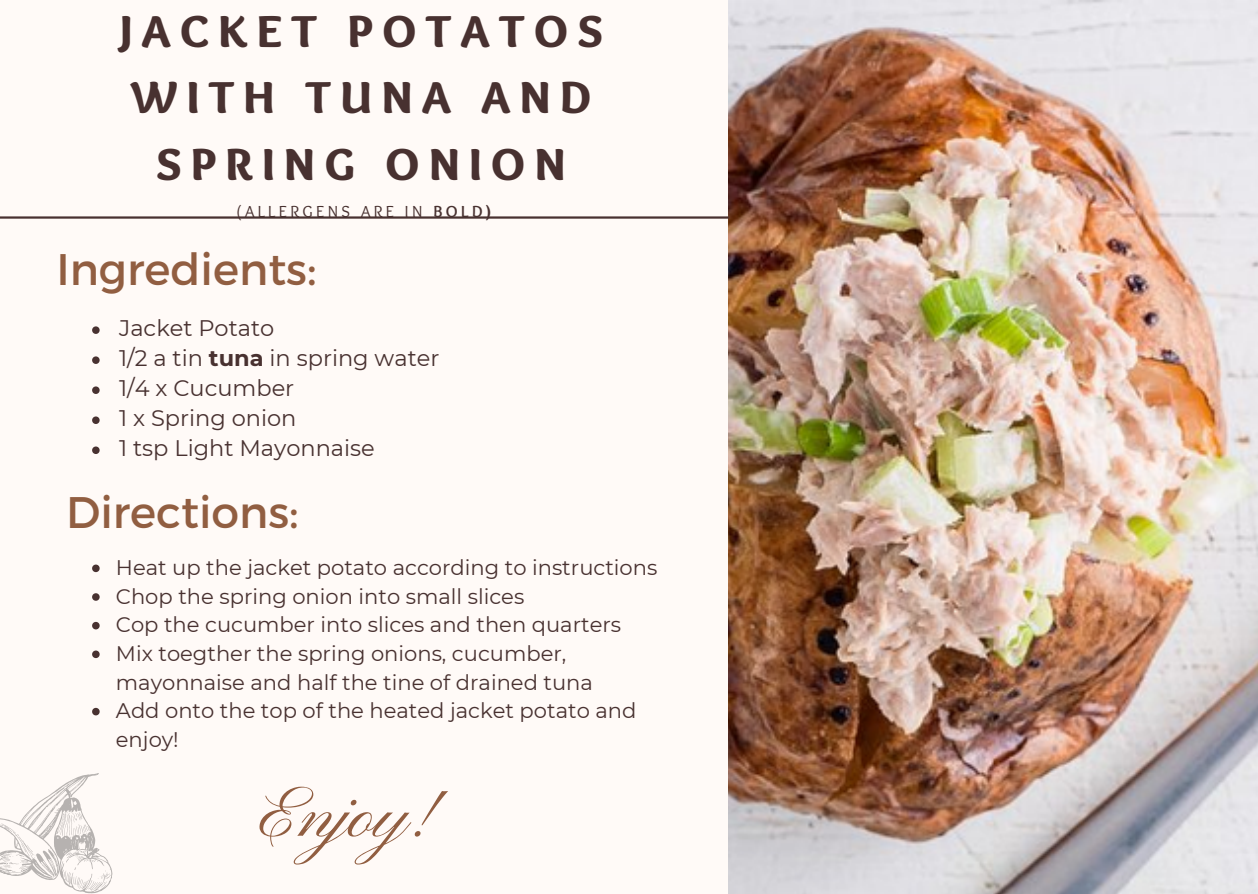
<style>
.page{position:relative;width:1258px;height:894px;background:#fff}
.page>*{position:absolute;margin:0;border:0;box-sizing:border-box;transform-origin:0 0}
.t1{font:72.9px "Pinyon Script";color:#915e41}
.t2{font:900 46.5px/66.3px "Sukar";letter-spacing:.205em;color:#483130;text-align:center}
.t3{font:44.1px "Montserrat";color:#915e41}
.t4{font:22.5px "Montserrat";color:#483130}
.t5{font:21px/28.5px "Montserrat";color:#483130}
.t6{font:16.5px "Sukar";letter-spacing:.205em;color:#483130}
.s1{font-weight:700}
.s2{font-weight:900}
</style>
<div class="page">
<div style="left:0;top:0;width:1258px;height:893px;background:#fffaf7"></div>
<img style="left:728px;top:1px;width:530px;height:892px">
<hr style="left:0;top:216px;width:728px;height:2px;background:#483130">
<svg style="left:92px;top:326px;width:8px;height:8px"></svg>
<svg style="left:92px;top:356px;width:8px;height:8px"></svg>
<svg style="left:92px;top:386px;width:8px;height:8px"></svg>
<svg style="left:92px;top:416px;width:8px;height:8px"></svg>
<svg style="left:92px;top:446px;width:8px;height:8px"></svg>
<svg style="left:92px;top:564px;width:8px;height:8px"></svg>
<svg style="left:92px;top:593px;width:8px;height:7px"></svg>
<svg style="left:92px;top:621px;width:8px;height:8px"></svg>
<svg style="left:92px;top:650px;width:8px;height:8px"></svg>
<svg style="left:92px;top:707px;width:8px;height:8px"></svg>
<svg style="left:0;top:773px;width:113px;height:120px"></svg>
<h2 class="t2" style="left:119px;top:2px;width:486px">JACKET POTATOS<br>WITH TUNA AND<br>SPRING ONION</h2>
<h2 class="t6" style="left:236px;top:202px;width:257px">(ALLERGENS ARE IN <span class="s1">BOLD</span><span class="s2">)</span></h2>
<p class="t3" style="left:56px;top:240px;width:262px">Ingredients:</p>
<h3 class="t4" style="left:119px;top:314px;width:157px">Jacket Potato</h3>
<p class="t4" style="left:119px;top:344px;width:322px">1/2 a tin <span class="s1">tuna</span> in spring water</p>
<p class="t4" style="left:119px;top:374px;width:177px">1/4 x Cucumber</p>
<p class="t4" style="left:119px;top:404px;width:179px">1 x Spring onion</p>
<p class="t4" style="left:119px;top:434px;width:257px">1 tsp Light Mayonnaise</p>
<p class="t3" style="left:66px;top:484px;width:234px">Directions:</p>
<p class="t5" style="left:116px;top:553px;width:543px">Heat up the jacket potato according to instructions</p>
<h3 class="t5" style="left:116px;top:582px;width:410px">Chop the spring onion into small slices</h3>
<p class="t5" style="left:116px;top:610px;width:507px">Cop the cucumber into slices and then quarters</p>
<p class="t5" style="left:116px;top:639px;width:478px">Mix toegther the spring onions, cucumber, mayonnaise and half the tine of drained tuna</p>
<p class="t5" style="left:116px;top:696px;width:522px">Add onto the top of the heated jacket potato and enjoy!</p>
<p class="t1" style="left:261px;top:773px;width:179px">Enjoy!</p>
</div>
